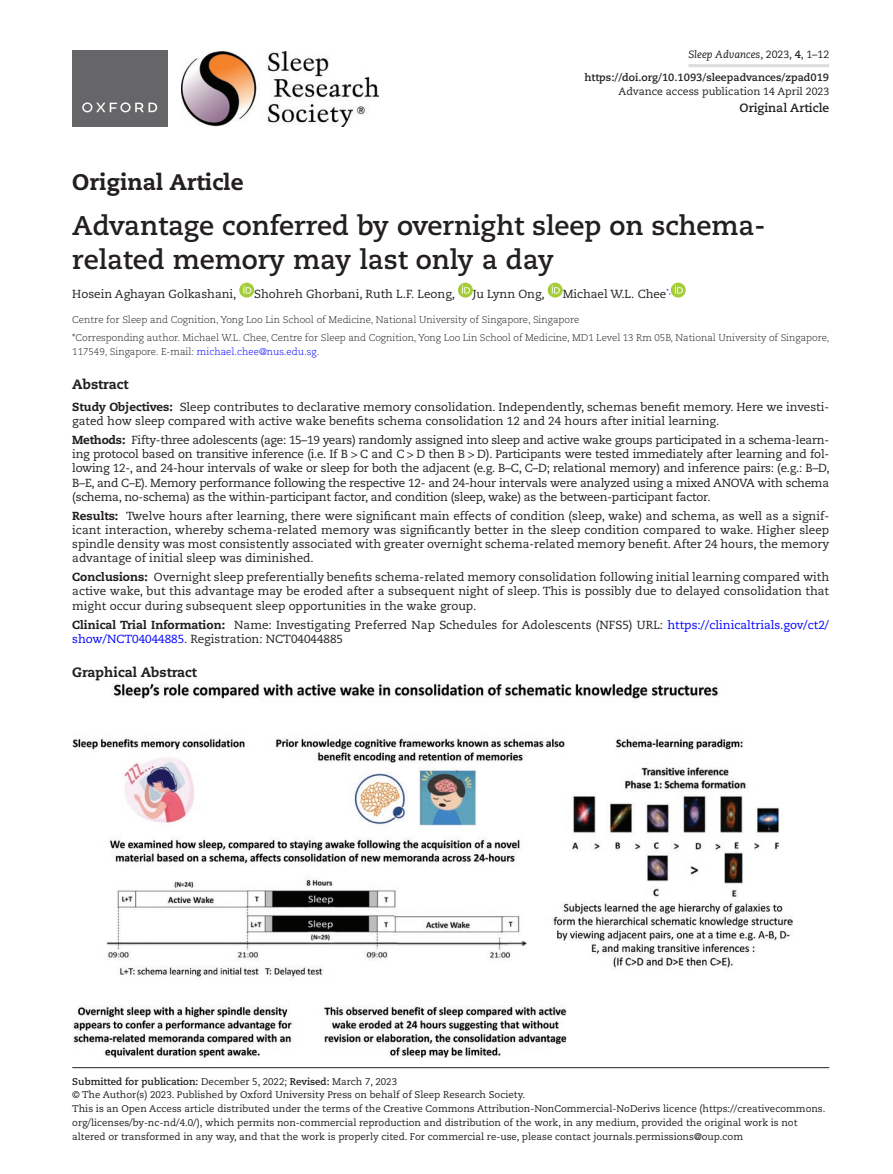
<style>
.page{position:relative;width:893px;height:1174px;background:#fff}
.page>*{position:absolute;margin:0;border:0;box-sizing:border-box;transform-origin:0 0}
.t1{font:700 27px/34.5px "Caecilia LT Std";color:#231f20}
.t2{font:800 22.5px "Caecilia LT Std";color:#231f20}
.t3{font:800 13.5px "Caecilia LT Std";color:#231f20}
.t4{font:700 12px "Caecilia LT Std";color:#231f20}
.t5{font:11.7px/14.2px "Caecilia LT Std";color:#231f20;text-align:justify}
.t6{font:700 10.5px/22.5px "Caecilia LT Std";color:#231f20;text-align:right}
.t7{font:10.5px "Caecilia LT Std";color:#231f20}
.t8{font:9.75px/14.2px "Caecilia LT Std";color:#231f20}
.t9{font:300 9.75px/18px "Caecilia LT Std";color:#231f20}
.t10{font:700 9.75px "Caecilia LT Std";color:#231f20}
.s1{font-weight:400;font-style:italic}
.s2{font-weight:400}
.s3{color:#00f}
.s4{font-weight:800}
</style>
<div class="page">
<hr style="left:688px;top:64px;width:141px;height:3px;background:#dcdddf">
<div style="left:72px;top:50px;width:96px;height:77px;background:#666669"></div>
<svg style="left:82px;top:102px;width:75px;height:10px"></svg>
<img style="left:181px;top:52px;width:197px;height:75px">
<hr style="left:72px;top:1067px;width:757px;height:1px;background:#231f20">
<svg style="left:239px;top:283px;width:15px;height:15px"></svg>
<svg style="left:243px;top:285px;width:8px;height:8px"></svg>
<svg style="left:458px;top:283px;width:15px;height:15px"></svg>
<svg style="left:462px;top:285px;width:8px;height:8px"></svg>
<svg style="left:548px;top:283px;width:15px;height:15px"></svg>
<svg style="left:552px;top:285px;width:8px;height:8px"></svg>
<svg style="left:671px;top:283px;width:15px;height:15px"></svg>
<svg style="left:675px;top:285px;width:8px;height:8px"></svg>
<img style="left:72px;top:684px;width:720px;height:373px">
<p class="t6" style="left:584px;top:44px;width:246px"><span class="s1">Sleep Advances</span><span class="s2">, 2023,</span> 4<span class="s2">, 1–12 </span>https://doi.org/10.1093/sleepadvances/zpad019</p>
<p class="t7" style="left:619px;top:85px;width:212px">Advance access publication 14 April 2023</p>
<p class="t4" style="left:740px;top:101px;width:91px">Original Article</p>
<h2 class="t2" style="left:72px;top:168px;width:173px">Original Article</h2>
<h1 class="t1" style="left:72px;top:208px;width:695px">Advantage conferred by overnight sleep on schema&shy;related memory may last only a day</h1>
<p class="t5" style="left:72px;top:287px;width:166px">Hosein Aghayan Golkashani,</p>
<p class="t5" style="left:254px;top:287px;width:202px">Shohreh Ghorbani, Ruth L.F. Leong,</p>
<p class="t5" style="left:473px;top:287px;width:73px">Ju Lynn Ong,</p>
<p class="t5" style="left:563px;top:287px;width:110px">Michael W.L. Chee<sup>*</sup><sup>,</sup></p>
<p class="t9" style="left:72px;top:311px;width:759px">Centre for Sleep and Cognition, Yong Loo Lin School of Medicine, National University of Singapore, Singapore<br>*Corresponding author. Michael W.L. Chee, Centre for Sleep and Cognition, Yong Loo Lin School of Medicine, MD1 Level 13 Rm 05B, National University of Singapore,</p>
<p class="t9" style="left:72px;top:342px;width:249px">117549, Singapore. E-mail: <span class="s3">michael.chee@nus.edu.sg</span>.</p>
<p class="t3" style="left:72px;top:376px;width:58px">Abstract</p>
<p class="t5" style="left:72px;top:400px;width:758px"><span class="s4">Study Objectives:</span> Sleep contributes to declarative memory consolidation. Independently, schemas benefit memory. Here we investi&shy;gated how sleep compared with active wake benefits schema consolidation 12 and 24 hours after initial learning.</p>
<p class="t5" style="left:72px;top:433px;width:759px"><span class="s4">Methods:</span> Fifty-three adolescents (age: 15–19 years) randomly assigned into sleep and active wake groups participated in a schema-learn&shy;ing protocol based on transitive inference (i.e. If B &gt; C and C &gt; D then B &gt; D). Participants were tested immediately after learning and fol&shy;lowing 12-, and 24-hour intervals of wake or sleep for both the adjacent (e.g. B–C, C–D; relational memory) and inference pairs: (e.g.: B–D, B–E, and C–E). Memory performance following the respective 12- and 24-hour intervals were analyzed using a mixed ANOVA with schema (schema, no-schema) as the within-participant factor, and condition (sleep, wake) as the between-participant factor.</p>
<p class="t5" style="left:72px;top:509px;width:758px"><span class="s4">Results:</span> Twelve hours after learning, there were significant main effects of condition (sleep, wake) and schema, as well as a signif&shy;icant interaction, whereby schema-related memory was significantly better in the sleep condition compared to wake. Higher sleep spindle density was most consistently associated with greater overnight schema-related memory benefit. After 24 hours, the memory advantage of initial sleep was diminished.</p>
<p class="t5" style="left:72px;top:570px;width:758px"><span class="s4">Conclusions:</span> Overnight sleep preferentially benefits schema-related memory consolidation following initial learning compared with active wake, but this advantage may be eroded after a subsequent night of sleep. This is possibly due to delayed consolidation that might occur during subsequent sleep opportunities in the wake group.</p>
<p class="t5" style="left:72px;top:617px;width:758px"><span class="s4">Clinical Trial Information:</span> Name: Investigating Preferred Nap Schedules for Adolescents (NFS5) URL: <span class="s3">https://clinicaltrials.gov/ct2/ show/NCT04044885</span>. Registration: NCT04044885</p>
<p class="t3" style="left:72px;top:664px;width:126px">Graphical Abstract</p>
<p class="t10" style="left:72px;top:1075px;width:326px">Submitted for publication: <span class="s2">December 5, 2022;</span> Revised: <span class="s2">March 7, 2023</span></p>
<p class="t8" style="left:72px;top:1087px;width:755px">© The Author(s) 2023. Published by Oxford University Press on behalf of Sleep Research Society.<br>This is an Open Access article distributed under the terms of the Creative Commons Attribution-NonCommercial-NoDerivs licence (https://creativecommons. org/licenses/by-nc-nd/4.0/), which permits non-commercial reproduction and distribution of the work, in any medium, provided the original work is not altered or transformed in any way, and that the work is properly cited. For commercial re-use, please contact journals.permissions@oup.com</p>
</div>
